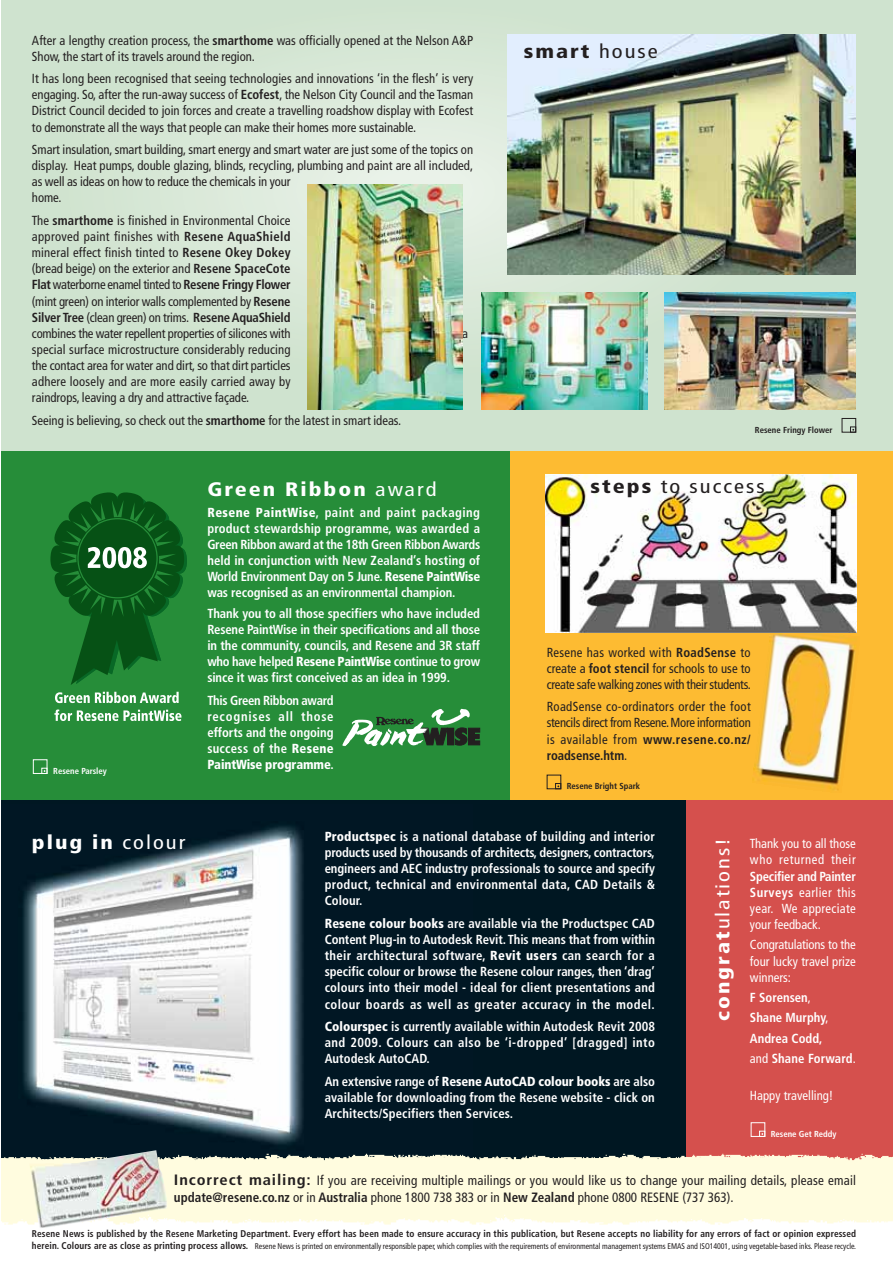
<style>
.page{position:relative;width:893px;height:1263px;background:#fff}
.page>*{position:absolute;margin:0;border:0;box-sizing:border-box;transform-origin:0 0}
.t1{font:900 condensed 19.5px "Frutiger";letter-spacing:.09em;color:#fff;scale:1.15 1}
.t2{font:condensed 19.5px "Frutiger";letter-spacing:.09em;color:#fff;scale:1.15 1}
.t3{font:condensed 19.5px "Frutiger";letter-spacing:.09em;color:#231f20;scale:1.15 1}
.t4{font:900 condensed 19.5px "Frutiger";letter-spacing:.09em;color:#231f20;scale:1.15 1}
.t5{font:condensed 13.5px/17.7px "Frutiger";letter-spacing:.015em;color:#231f20}
.t6{font:condensed 13.2px/16px "Frutiger";color:#231f20;text-align:justify}
.t7{font:700 condensed 13.2px/16.2px "Frutiger";letter-spacing:.005em;color:#fff;text-align:justify}
.t8{font:condensed 13.2px/16.2px "Frutiger";color:#fff;text-align:justify}
.t9{font:condensed 13.2px/16.2px "Frutiger";letter-spacing:.025em;color:#fff}
.t10{font:700 condensed 9.75px "Frutiger";letter-spacing:.015em;color:#231f20;scale:.95 1}
.t11{font:700 condensed 8.7px "Frutiger";color:#231f20}
.t12{font:700 condensed 8.7px "Frutiger";color:#fff}
.t13{font:condensed 8.25px "Frutiger";letter-spacing:-.005em;color:#231f20;scale:.95 1}
.s1{font-weight:700}
.s2{font-weight:400}
.s3{font-weight:900}
.s4{font-weight:700;font-size:15px}
.s5{font-weight:700;font-size:9.75px}
</style>
<div class="page">
<div style="left:2px;top:0;width:891px;height:452px;background:#cfe3cf"></div>
<div style="left:333px;top:146px;width:172px;height:88px;background:#e6f0e5;border-radius:50%"></div>
<div style="left:372px;top:166px;width:94px;height:48px;background:#e9f2e9;border-radius:50%"></div>
<div style="left:508px;top:451px;width:385px;height:362px;background:#fdbb32"></div>
<div style="left:2px;top:451px;width:508px;height:352px;background:#268d39"></div>
<div style="left:33px;top:759px;width:14px;height:15px;border:1px solid #fff"></div>
<svg style="left:41px;top:768px;width:6px;height:6px"></svg>
<img style="left:752px;top:627px;width:105px;height:163px">
<div style="left:2px;top:800px;width:685px;height:367px;background:#001722"></div>
<img style="left:23px;top:826px;width:281px;height:319px">
<div style="left:686px;top:800px;width:207px;height:366px;background:#d5504d"></div>
<img style="left:2px;top:1153px;width:891px;height:72px">
<img style="left:29px;top:1150px;width:140px;height:78px">
<img style="left:664px;top:293px;width:192px;height:116px">
<img style="left:481px;top:293px;width:166px;height:116px">
<img style="left:307px;top:184px;width:155px;height:225px">
<img style="left:508px;top:34px;width:348px;height:240px">
<img style="left:545px;top:474px;width:311px;height:158px">
<svg style="left:54px;top:692px;width:127px;height:29px"></svg>
<svg style="left:50px;top:492px;width:137px;height:193px"></svg>
<svg style="left:342px;top:709px;width:138px;height:37px"></svg>
<div style="left:842px;top:418px;width:14px;height:15px;border:1px solid #231f20"></div>
<div style="left:850px;top:426px;width:6px;height:7px;border:1px solid #231f20"></div>
<div style="left:751px;top:1122px;width:14px;height:15px;border:1px solid #fff"></div>
<svg style="left:759px;top:1131px;width:6px;height:6px"></svg>
<svg style="left:555px;top:783px;width:6px;height:6px"></svg>
<p class="t6" style="left:32px;top:33px;width:443px">After a lengthy creation process, the <span class="s1">smarthome</span> was officially opened at the Nelson A&amp;P<br>Show, the start of its travels around the region.</p>
<p class="t6" style="left:32px;top:72px;width:443px">It has long been recognised that seeing technologies and innovations ‘in the flesh’ is very engaging. So, after the run-away success of <span class="s1">Ecofest</span>, the Nelson City Council and the Tasman District Council decided to join forces and create a travelling roadshow display with Ecofest to demonstrate all the ways that people can make their homes more sustainable.</p>
<p class="t6" style="left:32px;top:142px;width:443px;text-align:left">Smart insulation, smart building, smart energy and smart water are just some of the topics on display. Heat pumps, double glazing, blinds, recycling, plumbing and paint are all included, as well as ideas on how to reduce the chemicals in your<br>home.</p>
<p class="t6" style="left:32px;top:213px;width:260px">The <span class="s1">smarthome</span> is finished in Environmental Choice approved paint finishes with <span class="s1">Resene AquaShield </span>mineral effect finish tinted to <span class="s1">Resene Okey Dokey </span>(bread beige) on the exterior and <span class="s1">Resene SpaceCote Flat</span> waterborne enamel tinted to <span class="s1">Resene Fringy Flower </span>(mint green) on interior walls complemented by <span class="s1">Resene Silver Tree</span> (clean green) on trims. <span class="s1">Resene AquaShield </span>combines the water repellent properties of silicones with</p>
<p class="t6" style="left:462px;top:326px;width:7px">a</p>
<p class="t6" style="left:32px;top:342px;width:260px">special surface microstructure considerably reducing the contact area for water and dirt, so that dirt particles adhere loosely and are more easily carried away by raindrops, leaving a dry and attractive façade.</p>
<p class="t6" style="left:32px;top:413px;width:371px">Seeing is believing, so check out the <span class="s1">smarthome</span> for the latest in smart ideas.</p>
<p class="t12" style="left:53px;top:767px;width:55px">Resene Parsley</p>
<h1 class="t1" style="left:207px;top:481px;width:201px">Green Ribbon <span class="s2">award</span></h1>
<p class="t7" style="left:207px;top:505px;width:274px"><span class="s3">Resene PaintWise</span>, paint and paint packaging product stewardship programme, was awarded a Green Ribbon award at the 18th Green Ribbon Awards held in conjunction with New Zealand’s hosting of World Environment Day on 5 June. <span class="s3">Resene PaintWise </span>was recognised as an environmental champion.</p>
<p class="t7" style="left:207px;top:606px;width:274px">Thank you to all those specifiers who have included Resene PaintWise in their specifications and all those in the community, councils, and Resene and 3R staff who have helped <span class="s3">Resene PaintWise</span> continue to grow since it was first conceived as an idea in 1999.</p>
<p class="t7" style="left:207px;top:693px;width:128px">This Green Ribbon award recognises all those efforts and the ongoing success of the <span class="s3">Resene PaintWise programme</span>.</p>
<h1 class="t4" style="left:524px;top:43px;width:118px">smart <span class="s2">house</span></h1>
<p class="t11" style="left:755px;top:426px;width:79px">Resene Fringy Flower</p>
<h1 class="t3" style="left:590px;top:478px;width:153px"><span class="s3">steps</span> to success</h1>
<p class="t6" style="left:547px;top:645px;width:206px">Resene has worked with <span class="s1">RoadSense</span> to create a <span class="s1">foot stencil</span> for schools to use to create safe walking zones with their students.</p>
<p class="t6" style="left:547px;top:700px;width:206px">RoadSense co-ordinators order the foot stencils direct from Resene. More information is available from <span class="s1">www.resene.co.nz/ roadsense.htm</span>.</p>
<p class="t11" style="left:567px;top:783px;width:75px">Resene Bright Spark</p>
<h1 class="t1" style="left:32px;top:834px;width:135px">plug in <span class="s2">colour</span></h1>
<p class="t7" style="left:325px;top:829px;width:332px"><span class="s3">Productspec</span> is a national database of building and interior products used by thousands of architects, designers, contractors, engineers and AEC industry professionals to source and specify product, technical and environmental data, CAD Details &amp; Colour.</p>
<p class="t7" style="left:325px;top:916px;width:332px"><span class="s3">Resene colour books</span> are available via the Productspec CAD Content Plug-in to Autodesk Revit. This means that from within their architectural software, <span class="s3">Revit users</span> can search for a specific colour or browse the Resene colour ranges, then ‘drag’ colours into their model - ideal for client presentations and colour boards as well as greater accuracy in the model.</p>
<p class="t7" style="left:325px;top:1019px;width:332px"><span class="s3">Colourspec</span> is currently available within Autodesk Revit 2008 and 2009. Colours can also be ‘i-dropped’ [dragged] into Autodesk AutoCAD.</p>
<p class="t7" style="left:325px;top:1074px;width:332px">An extensive range of <span class="s3">Resene AutoCAD colour books</span> are also available for downloading from the Resene website - click on Architects/Specifiers then Services.</p>
<h1 class="t2" style="left:715px;top:1021px;width:161px;rotate:-90deg"><span class="s3">congrat</span>ulations!</h1>
<p class="t9" style="left:750px;top:837px;width:107px">Thank you to all those who returned their</p>
<p class="t8" style="left:750px;top:869px;width:107px"><span class="s1">Specifier and Painter Surveys</span> earlier this year. We appreciate your feedback.</p>
<p class="t8" style="left:750px;top:938px;width:107px">Congratulations to the four lucky travel prize winners:</p>
<p class="t7" style="left:750px;top:988px;width:107px;line-height:20.4px;text-align:left">F Sorensen<span class="s2">,<br></span>Shane Murphy<span class="s2">,<br></span>Andrea Codd,<br><span class="s2">and</span> Shane Forward<span class="s2">.</span></p>
<p class="t8" style="left:750px;top:1088px;width:85px">Happy travelling!</p>
<p class="t12" style="left:771px;top:1130px;width:67px">Resene Get Reddy</p>
<p class="t5" style="left:174px;top:1172px;width:684px"><span class="s4">Incorrect mailing:</span> If you are receiving multiple mailings or you would like us to change your mailing details, please email <span class="s1">update@resene.co.nz</span> or in <span class="s1">Australia</span> phone 1800 738 383 or in <span class="s1">New Zealand</span> phone 0800 RESENE (737 363).</p>
<p class="t10" style="left:32px;top:1230px;width:869px">Resene News is published by the Resene Marketing Department. Every effort has been made to ensure accuracy in this publication, but Resene accepts no liability for any errors of fact or opinion expressed</p>
<p class="t13" style="left:32px;top:1243px;width:869px"><span class="s5">herein. Colours are as close as printing process allows.</span> Resene News is printed on environmentally responsible paper, which complies with the requirements of environmental management systems EMAS and ISO14001, using vegetable-based inks. Please recycle.</p>
</div>
